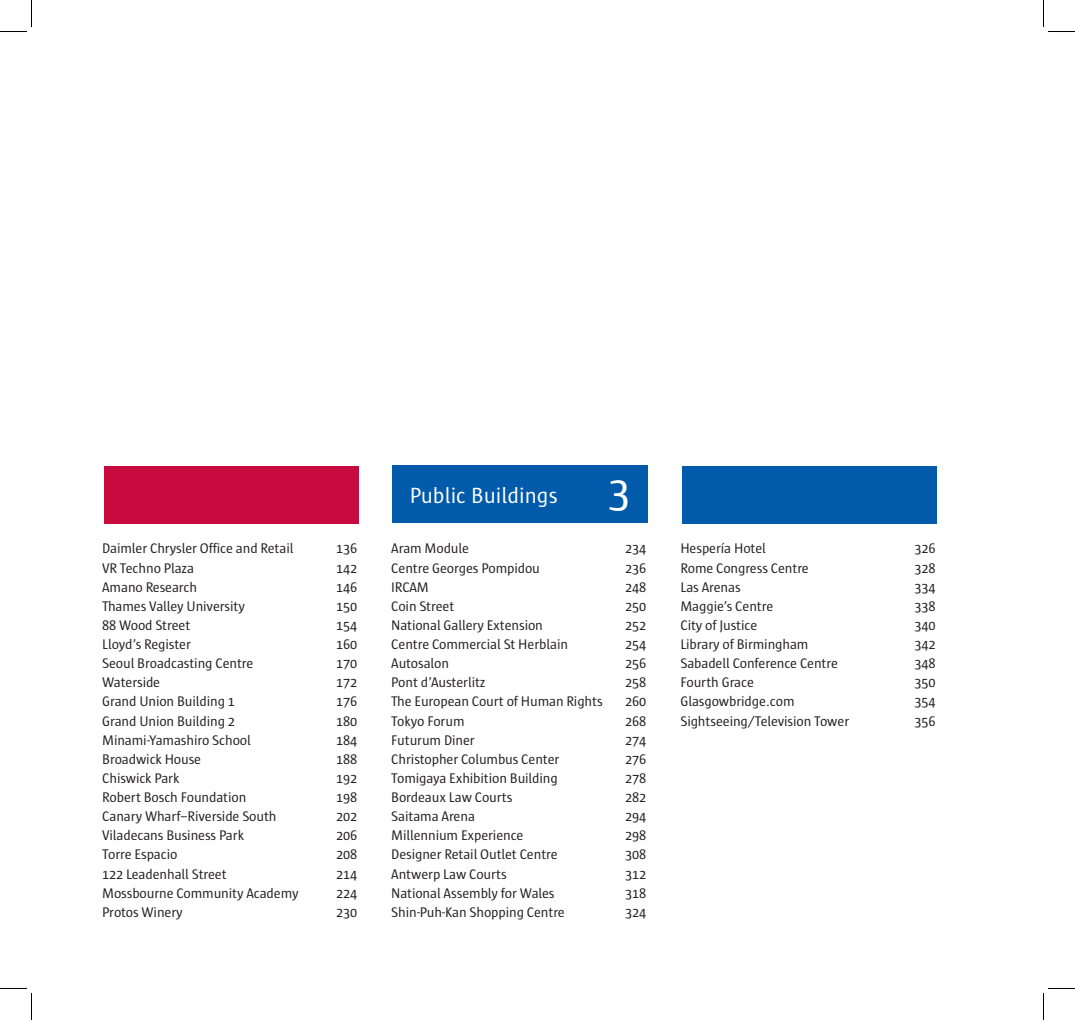
<style>
.page{position:relative;width:1075px;height:1020px;background:#fff}
.page>*{position:absolute;margin:0;border:0;box-sizing:border-box;transform-origin:0 0}
.t1{font:45px "Sun";color:#fff}
.t2{font:22.5px "Sun";color:#fff}
.rrp_text_2{font:14.25px "Sun";letter-spacing:-.01em;color:#231f20}
</style>
<div class="page">
<div style="left:682px;top:466px;width:255px;height:57px;background:#015aaa"></div>
<div style="left:393px;top:465px;width:255px;height:58px;background:#015aaa"></div>
<div style="left:104px;top:466px;width:255px;height:57px;background:#c80b3e"></div>
<svg style="left:0;top:0;width:32px;height:32px"></svg>
<svg style="left:0;top:988px;width:32px;height:32px"></svg>
<svg style="left:1043px;top:0;width:32px;height:32px"></svg>
<svg style="left:1043px;top:988px;width:32px;height:32px"></svg>
<p class="rrp_text_2" style="left:102px;top:541px;width:193px">Daimler Chrysler Office and Retail</p>
<p class="rrp_text_2" style="left:336px;top:541px;width:23px">136</p>
<p class="rrp_text_2" style="left:102px;top:560px;width:93px">VR Techno Plaza</p>
<p class="rrp_text_2" style="left:336px;top:560px;width:23px">142</p>
<p class="rrp_text_2" style="left:102px;top:579px;width:97px">Amano Research</p>
<p class="rrp_text_2" style="left:336px;top:579px;width:23px">146</p>
<p class="rrp_text_2" style="left:102px;top:598px;width:144px">Thames Valley University</p>
<p class="rrp_text_2" style="left:336px;top:598px;width:23px">150</p>
<p class="rrp_text_2" style="left:102px;top:617px;width:90px">88 Wood Street</p>
<p class="rrp_text_2" style="left:336px;top:617px;width:23px">154</p>
<p class="rrp_text_2" style="left:102px;top:636px;width:90px">Lloyd’s Register</p>
<p class="rrp_text_2" style="left:336px;top:636px;width:23px">160</p>
<p class="rrp_text_2" style="left:102px;top:656px;width:153px">Seoul Broadcasting Centre</p>
<p class="rrp_text_2" style="left:336px;top:656px;width:23px">170</p>
<p class="rrp_text_2" style="left:102px;top:675px;width:60px">Waterside</p>
<p class="rrp_text_2" style="left:336px;top:675px;width:23px">172</p>
<p class="rrp_text_2" style="left:102px;top:694px;width:134px">Grand Union Building 1</p>
<p class="rrp_text_2" style="left:336px;top:694px;width:23px">176</p>
<p class="rrp_text_2" style="left:102px;top:713px;width:134px">Grand Union Building 2</p>
<p class="rrp_text_2" style="left:336px;top:713px;width:23px">180</p>
<p class="rrp_text_2" style="left:102px;top:732px;width:150px">Minami-Yamashiro School</p>
<p class="rrp_text_2" style="left:336px;top:732px;width:23px">184</p>
<p class="rrp_text_2" style="left:102px;top:751px;width:101px">Broadwick House</p>
<p class="rrp_text_2" style="left:336px;top:751px;width:23px">188</p>
<p class="rrp_text_2" style="left:102px;top:770px;width:79px">Chiswick Park</p>
<p class="rrp_text_2" style="left:336px;top:770px;width:23px">192</p>
<p class="rrp_text_2" style="left:102px;top:789px;width:146px">Robert Bosch Foundation</p>
<p class="rrp_text_2" style="left:336px;top:789px;width:23px">198</p>
<p class="rrp_text_2" style="left:102px;top:809px;width:176px">Canary Wharf–Riverside South</p>
<p class="rrp_text_2" style="left:336px;top:809px;width:23px">202</p>
<p class="rrp_text_2" style="left:102px;top:828px;width:144px">Viladecans Business Park</p>
<p class="rrp_text_2" style="left:336px;top:828px;width:23px">206</p>
<p class="rrp_text_2" style="left:102px;top:847px;width:77px">Torre Espacio</p>
<p class="rrp_text_2" style="left:336px;top:847px;width:23px">208</p>
<p class="rrp_text_2" style="left:102px;top:866px;width:126px">122 Leadenhall Street</p>
<p class="rrp_text_2" style="left:336px;top:866px;width:23px">214</p>
<p class="rrp_text_2" style="left:102px;top:885px;width:198px">Mossbourne Community Academy</p>
<p class="rrp_text_2" style="left:336px;top:885px;width:23px">224</p>
<p class="rrp_text_2" style="left:102px;top:904px;width:82px">Protos Winery</p>
<p class="rrp_text_2" style="left:336px;top:904px;width:23px">230</p>
<p class="t2" style="left:410px;top:484px;width:149px">Public Buildings</p>
<p class="t1" style="left:608px;top:467px;width:24px">3</p>
<p class="rrp_text_2" style="left:391px;top:541px;width:79px">Aram Module</p>
<p class="rrp_text_2" style="left:625px;top:541px;width:23px">234</p>
<p class="rrp_text_2" style="left:391px;top:560px;width:150px">Centre Georges Pompidou</p>
<p class="rrp_text_2" style="left:625px;top:560px;width:23px">236</p>
<p class="rrp_text_2" style="left:391px;top:579px;width:39px">IRCAM</p>
<p class="rrp_text_2" style="left:625px;top:579px;width:23px">248</p>
<p class="rrp_text_2" style="left:391px;top:598px;width:65px">Coin Street</p>
<p class="rrp_text_2" style="left:625px;top:598px;width:23px">250</p>
<p class="rrp_text_2" style="left:391px;top:617px;width:153px">National Gallery Extension</p>
<p class="rrp_text_2" style="left:625px;top:617px;width:23px">252</p>
<p class="rrp_text_2" style="left:391px;top:636px;width:178px">Centre Commercial St Herblain</p>
<p class="rrp_text_2" style="left:625px;top:636px;width:23px">254</p>
<p class="rrp_text_2" style="left:391px;top:656px;width:59px">Autosalon</p>
<p class="rrp_text_2" style="left:625px;top:656px;width:23px">256</p>
<p class="rrp_text_2" style="left:391px;top:675px;width:96px">Pont d’Austerlitz</p>
<p class="rrp_text_2" style="left:625px;top:675px;width:23px">258</p>
<p class="rrp_text_2" style="left:391px;top:694px;width:213px">The European Court of Human Rights</p>
<p class="rrp_text_2" style="left:625px;top:694px;width:23px">260</p>
<p class="rrp_text_2" style="left:391px;top:713px;width:75px">Tokyo Forum</p>
<p class="rrp_text_2" style="left:625px;top:713px;width:23px">268</p>
<p class="rrp_text_2" style="left:391px;top:732px;width:85px">Futurum Diner</p>
<p class="rrp_text_2" style="left:625px;top:732px;width:23px">274</p>
<p class="rrp_text_2" style="left:391px;top:751px;width:170px">Christopher Columbus Center</p>
<p class="rrp_text_2" style="left:625px;top:751px;width:23px">276</p>
<p class="rrp_text_2" style="left:391px;top:770px;width:168px">Tomigaya Exhibition Building</p>
<p class="rrp_text_2" style="left:625px;top:770px;width:23px">278</p>
<p class="rrp_text_2" style="left:391px;top:789px;width:123px">Bordeaux Law Courts</p>
<p class="rrp_text_2" style="left:625px;top:789px;width:23px">282</p>
<p class="rrp_text_2" style="left:391px;top:809px;width:85px">Saitama Arena</p>
<p class="rrp_text_2" style="left:625px;top:809px;width:23px">294</p>
<p class="rrp_text_2" style="left:391px;top:828px;width:134px">Millennium Experience</p>
<p class="rrp_text_2" style="left:625px;top:828px;width:23px">298</p>
<p class="rrp_text_2" style="left:391px;top:847px;width:168px">Designer Retail Outlet Centre</p>
<p class="rrp_text_2" style="left:625px;top:847px;width:23px">308</p>
<p class="rrp_text_2" style="left:391px;top:866px;width:117px">Antwerp Law Courts</p>
<p class="rrp_text_2" style="left:625px;top:866px;width:23px">312</p>
<p class="rrp_text_2" style="left:391px;top:885px;width:165px">National Assembly for Wales</p>
<p class="rrp_text_2" style="left:625px;top:885px;width:23px">318</p>
<p class="rrp_text_2" style="left:391px;top:904px;width:175px">Shin-Puh-Kan Shopping Centre</p>
<p class="rrp_text_2" style="left:625px;top:904px;width:23px">324</p>
<p class="rrp_text_2" style="left:680px;top:541px;width:87px">Hespería Hotel</p>
<p class="rrp_text_2" style="left:914px;top:541px;width:23px">326</p>
<p class="rrp_text_2" style="left:680px;top:560px;width:130px">Rome Congress Centre</p>
<p class="rrp_text_2" style="left:914px;top:560px;width:23px">328</p>
<p class="rrp_text_2" style="left:680px;top:579px;width:62px">Las Arenas</p>
<p class="rrp_text_2" style="left:914px;top:579px;width:23px">334</p>
<p class="rrp_text_2" style="left:680px;top:598px;width:94px">Maggie’s Centre</p>
<p class="rrp_text_2" style="left:914px;top:598px;width:23px">338</p>
<p class="rrp_text_2" style="left:680px;top:617px;width:78px">City of Justice</p>
<p class="rrp_text_2" style="left:914px;top:617px;width:23px">340</p>
<p class="rrp_text_2" style="left:680px;top:636px;width:130px">Library of Birmingham</p>
<p class="rrp_text_2" style="left:914px;top:636px;width:23px">342</p>
<p class="rrp_text_2" style="left:680px;top:656px;width:159px">Sabadell Conference Centre</p>
<p class="rrp_text_2" style="left:914px;top:656px;width:23px">348</p>
<p class="rrp_text_2" style="left:680px;top:675px;width:75px">Fourth Grace</p>
<p class="rrp_text_2" style="left:914px;top:675px;width:23px">350</p>
<p class="rrp_text_2" style="left:680px;top:694px;width:116px">Glasgowbridge.com</p>
<p class="rrp_text_2" style="left:914px;top:694px;width:23px">354</p>
<p class="rrp_text_2" style="left:680px;top:713px;width:170px">Sightseeing/Television Tower</p>
<p class="rrp_text_2" style="left:914px;top:713px;width:23px">356</p>
</div>
